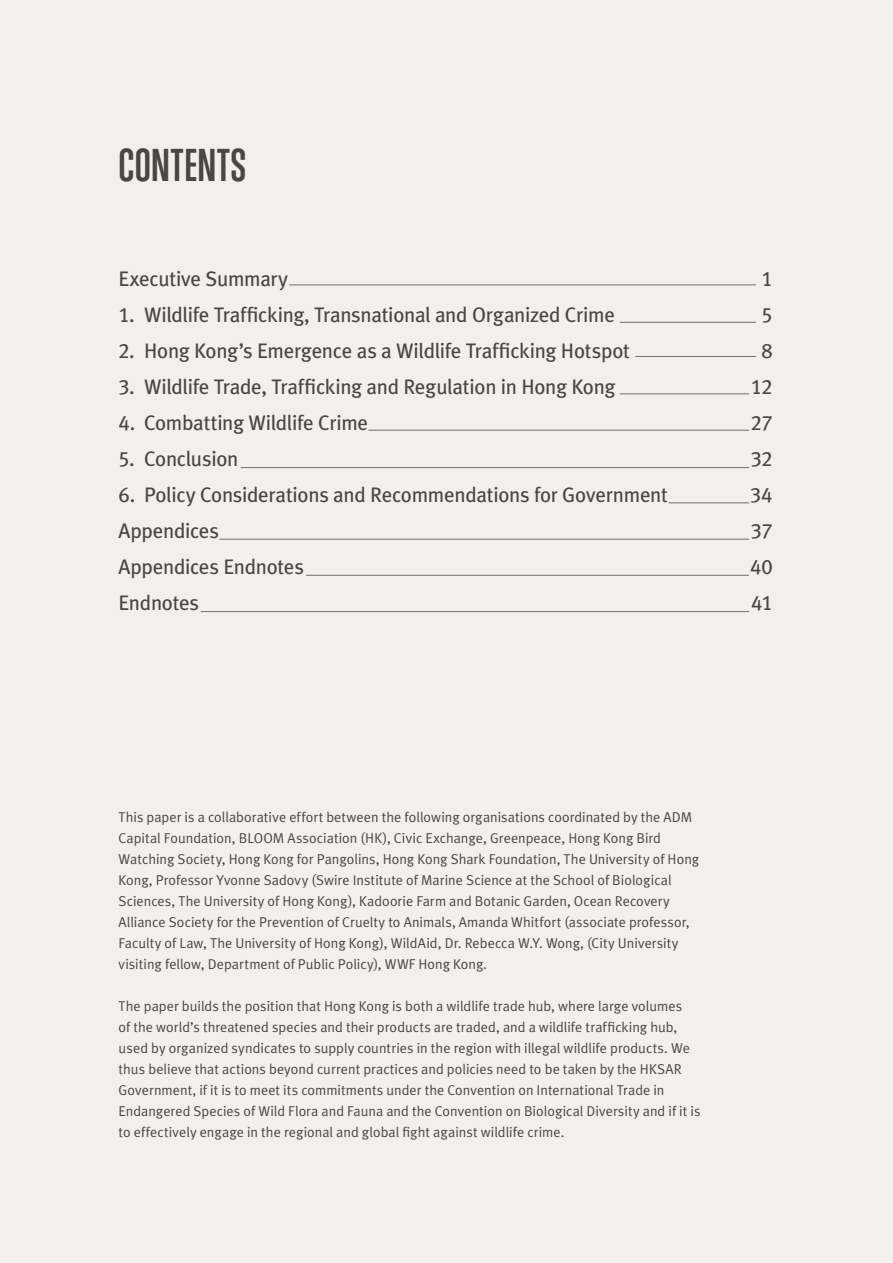
<style>
.page{position:relative;width:893px;height:1263px;background:#f2f0ed}
.page>*{position:absolute;margin:0;border:0;box-sizing:border-box;transform-origin:0 0}
.t1{font:700 42px "Trump Gothic West";letter-spacing:.02em;color:#4c4546}
.t2{font:21px "Meta Plus";letter-spacing:-.015em;color:#4c4546}
.t3{font:21px "Meta Plus Book Caps";letter-spacing:-.035em;color:#4c4546}
.t4{font:14.25px/21px "Meta Plus Normal";color:#4c4546}
.s1{font-family:"Meta Plus Book Caps"}
</style>
<div class="page">
<hr style="left:289px;top:285px;width:467px;height:1px;background:#746d6f">
<hr style="left:620px;top:322px;width:136px;height:1px;background:#746d6f">
<hr style="left:635px;top:356px;width:121px;height:1px;background:#746d6f">
<hr style="left:620px;top:394px;width:129px;height:1px;background:#746d6f">
<hr style="left:368px;top:430px;width:381px;height:1px;background:#746d6f">
<hr style="left:241px;top:467px;width:508px;height:1px;background:#746d6f">
<hr style="left:219px;top:539px;width:530px;height:1px;background:#746d6f">
<hr style="left:306px;top:575px;width:443px;height:1px;background:#746d6f">
<hr style="left:201px;top:611px;width:548px;height:1px;background:#746d6f">
<hr style="left:668px;top:503px;width:81px;height:1px;background:#746d6f">
<h1 class="t1" style="left:119px;top:141px;width:129px">CONTENTS</h1>
<h2 class="t2" style="left:119px;top:268px;width:171px">Executive Summary</h2>
<h2 class="t3" style="left:761px;top:266px;width:13px">1</h2>
<h2 class="t2" style="left:119px;top:304px;width:498px"><span class="s1">1.</span> Wildlife Trafficking, Transnational and Organized Crime</h2>
<h2 class="t3" style="left:761px;top:302px;width:13px">5</h2>
<h2 class="t2" style="left:119px;top:340px;width:513px"><span class="s1">2.</span> Hong Kong’s Emergence as a Wildlife Trafficking Hotspot</h2>
<h2 class="t3" style="left:761px;top:338px;width:13px">8</h2>
<h2 class="t2" style="left:119px;top:376px;width:498px"><span class="s1">3.</span> Wildlife Trade, Trafficking and Regulation in Hong Kong</h2>
<h2 class="t3" style="left:751px;top:374px;width:23px">12</h2>
<h2 class="t2" style="left:119px;top:412px;width:251px"><span class="s1">4.</span> Combatting Wildlife Crime</h2>
<h2 class="t3" style="left:751px;top:410px;width:23px">27</h2>
<h2 class="t2" style="left:119px;top:448px;width:121px"><span class="s1">5.</span> Conclusion</h2>
<h2 class="t3" style="left:751px;top:446px;width:23px">32</h2>
<h2 class="t2" style="left:119px;top:484px;width:551px"><span class="s1">6.</span> Policy Considerations and Recommendations for Government</h2>
<h2 class="t3" style="left:750px;top:482px;width:24px">34</h2>
<h2 class="t2" style="left:119px;top:520px;width:102px">Appendices</h2>
<h2 class="t3" style="left:751px;top:518px;width:23px">37</h2>
<h2 class="t2" style="left:119px;top:556px;width:187px">Appendices Endnotes</h2>
<h2 class="t3" style="left:750px;top:554px;width:24px">40</h2>
<h2 class="t2" style="left:119px;top:592px;width:82px">Endnotes</h2>
<h2 class="t3" style="left:751px;top:590px;width:23px">41</h2>
<p class="t4" style="left:119px;top:808px;width:582px">This paper is a collaborative effort between the following organisations coordinated by the ADM Capital Foundation, BLOOM Association (HK), Civic Exchange, Greenpeace, Hong Kong Bird Watching Society, Hong Kong for Pangolins, Hong Kong Shark Foundation, The University of Hong Kong, Professor Yvonne Sadovy (Swire Institute of Marine Science at the School of Biological Sciences, The University of Hong Kong), Kadoorie Farm and Botanic Garden, Ocean Recovery Alliance Society for the Prevention of Cruelty to Animals, Amanda Whitfort (associate professor, Faculty of Law, The University of Hong Kong), WildAid, Dr. Rebecca W.Y. Wong, (City University visiting fellow, Department of Public Policy), WWF Hong Kong.</p>
<p class="t4" style="left:119px;top:997px;width:583px">The paper builds the position that Hong Kong is both a wildlife trade hub, where large volumes<br>of the world’s threatened species and their products are traded, and a wildlife trafficking hub, used by organized syndicates to supply countries in the region with illegal wildlife products. We thus believe that actions beyond current practices and policies need to be taken by the HKSAR Government, if it is to meet its commitments under the Convention on International Trade in Endangered Species of Wild Flora and Fauna and the Convention on Biological Diversity and if it is to effectively engage in the regional and global fight against wildlife crime.</p>
</div>
